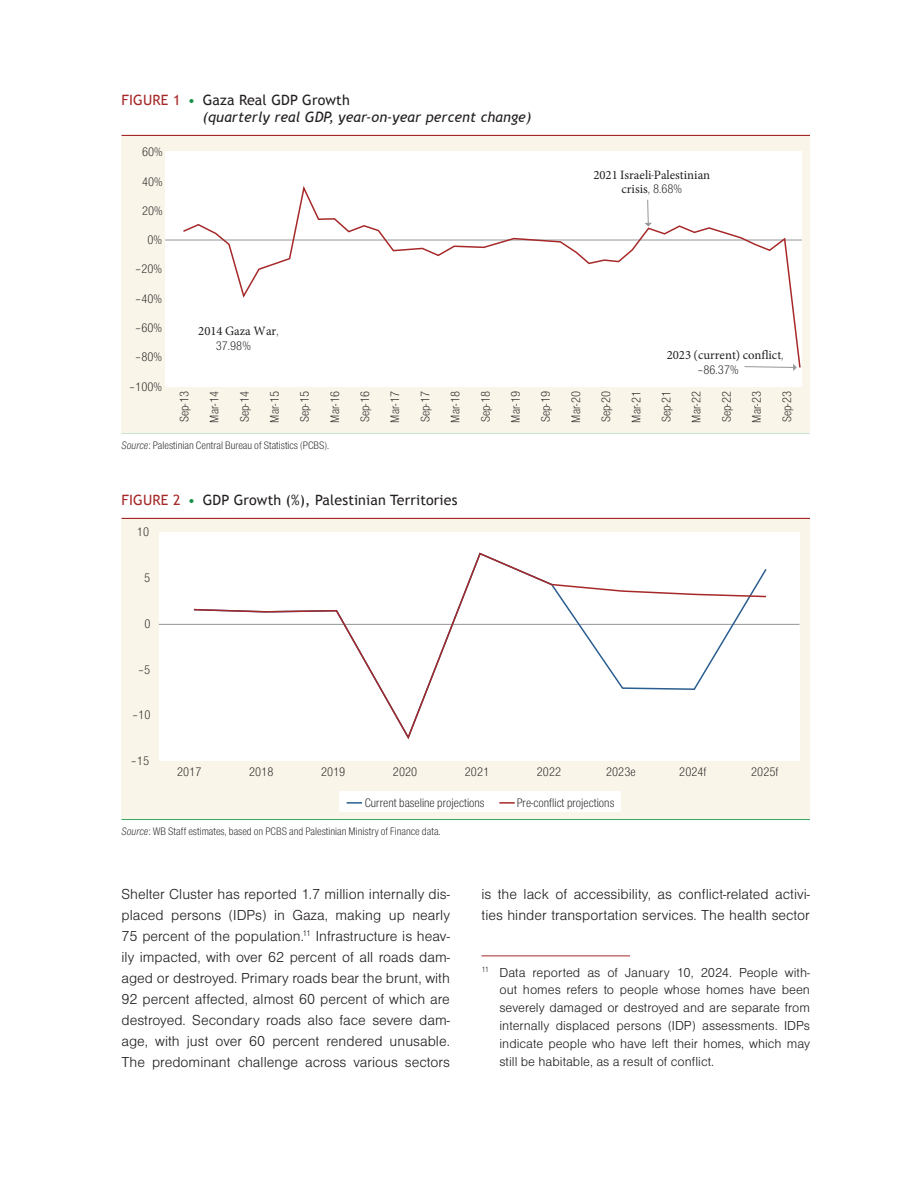
<style>
.page{position:relative;width:918px;height:1188px;background:#fff}
.page>*{position:absolute;margin:0;border:0;box-sizing:border-box;transform-origin:0 0}
.body{font:300 15px/21px "Nimbus Sans D";color:#231f20;text-align:justify}
.figure_title{font:italic 14.25px/17.1px "Trebuchet MS";letter-spacing:.01em;color:#231f20}
.figure_title-2{font:14.25px "Trebuchet MS";letter-spacing:.01em;color:#231f20}
.t1{font:300 13.5px/18px "Nimbus Sans D";color:#231f20;text-align:justify}
.t2{font:300 condensed 12.75px "Nimbus Sans D";color:#231f20}
.t3{font:12.75px/15.3px "Minion Pro";color:#231f20}
.table_source{font:300 condensed 11.25px "Nimbus Sans D";color:#231f20}
.s1{font-style:normal;color:#a62828}
.s2{font-style:normal;color:#159446}
.s3{font-style:normal}
.s4{font-family:"Nimbus Sans D";font-weight:300;font-stretch:condensed}
.s5{font-style:italic}
.s6{color:#a62828}
.s7{color:#159446}
</style>
<div class="page">
<hr style="left:122px;top:819px;width:688px;height:1px;background:#159446">
<hr style="left:122px;top:518px;width:688px;height:1px;background:#a62828">
<div style="left:122px;top:519px;width:688px;height:300px;background:#faf5e9"></div>
<div style="left:159px;top:532px;width:641px;height:228px;background:#fff"></div>
<div style="left:339px;top:792px;width:282px;height:20px;background:#fff"></div>
<svg style="left:499px;top:802px;width:16px;height:2px"></svg>
<svg style="left:347px;top:802px;width:15px;height:2px"></svg>
<hr style="left:159px;top:624px;width:641px;height:1px;background:#939598">
<svg style="left:192px;top:552px;width:576px;height:187px"></svg>
<hr style="left:122px;top:432px;width:688px;height:1px;background:#159446">
<hr style="left:122px;top:135px;width:688px;height:1px;background:#a62828">
<div style="left:122px;top:136px;width:688px;height:296px;background:#faf5e9"></div>
<div style="left:165px;top:151px;width:637px;height:236px;background:#fff"></div>
<hr style="left:165px;top:240px;width:637px;height:1px;background:#939598">
<svg style="left:181px;top:186px;width:621px;height:183px"></svg>
<hr style="left:482px;top:956px;width:148px;height:1px;background:#a62828">
<p class="figure_title" style="left:203px;top:92px;width:330px;text-indent:-81px"><span class="s1">FIGURE 1</span> <span class="s2">•</span> <span class="s3">Gaza Real GDP Growth<br></span>(quarterly real GDP, year-on-year percent change)</p>
<p class="t2" style="left:142px;top:145px;width:22px">60%</p>
<p class="t2" style="left:142px;top:174px;width:22px">40%</p>
<p class="t2" style="left:142px;top:204px;width:22px">20%</p>
<p class="t2" style="left:147px;top:233px;width:16px">0%</p>
<p class="t2" style="left:135px;top:262px;width:28px">–20%</p>
<p class="t2" style="left:135px;top:292px;width:28px">–40%</p>
<p class="t2" style="left:135px;top:321px;width:28px">–60%</p>
<p class="t2" style="left:135px;top:350px;width:28px">–80%</p>
<p class="t3" style="left:216px;top:324px;width:64px;text-indent:-18px">2014 Gaza War<span class="s4">,<br>37.98%</span></p>
<p class="t3" style="left:593px;top:168px;width:118px;line-height:14.2px;text-align:center">2021 Israeli<span class="s4">-</span>Palestinian crisis<span class="s4">, 8.68%</span></p>
<p class="t3" style="left:697px;top:347px;width:88px;text-indent:-31px">2023 (current) conflict<span class="s4">, –86.37%</span></p>
<p class="t2" style="left:129px;top:380px;width:34px">–100%</p>
<p class="t2" style="left:177px;top:422px;width:33px;rotate:-90deg">Sep-13</p>
<p class="t2" style="left:207px;top:423px;width:33px;rotate:-90deg">Mar-14</p>
<p class="t2" style="left:237px;top:422px;width:33px;rotate:-90deg">Sep-14</p>
<p class="t2" style="left:268px;top:423px;width:33px;rotate:-90deg">Mar-15</p>
<p class="t2" style="left:298px;top:422px;width:33px;rotate:-90deg">Sep-15</p>
<p class="t2" style="left:328px;top:423px;width:33px;rotate:-90deg">Mar-16</p>
<p class="t2" style="left:358px;top:422px;width:33px;rotate:-90deg">Sep-16</p>
<p class="t2" style="left:388px;top:423px;width:33px;rotate:-90deg">Mar-17</p>
<p class="t2" style="left:418px;top:422px;width:33px;rotate:-90deg">Sep-17</p>
<p class="t2" style="left:448px;top:423px;width:33px;rotate:-90deg">Mar-18</p>
<p class="t2" style="left:478px;top:422px;width:33px;rotate:-90deg">Sep-18</p>
<p class="t2" style="left:509px;top:423px;width:33px;rotate:-90deg">Mar-19</p>
<p class="t2" style="left:539px;top:422px;width:33px;rotate:-90deg">Sep-19</p>
<p class="t2" style="left:569px;top:423px;width:33px;rotate:-90deg">Mar-20</p>
<p class="t2" style="left:599px;top:422px;width:33px;rotate:-90deg">Sep-20</p>
<p class="t2" style="left:629px;top:423px;width:33px;rotate:-90deg">Mar-21</p>
<p class="t2" style="left:659px;top:422px;width:33px;rotate:-90deg">Sep-21</p>
<p class="t2" style="left:689px;top:423px;width:33px;rotate:-90deg">Mar-22</p>
<p class="t2" style="left:720px;top:422px;width:33px;rotate:-90deg">Sep-22</p>
<p class="t2" style="left:750px;top:423px;width:33px;rotate:-90deg">Mar-23</p>
<p class="t2" style="left:780px;top:422px;width:33px;rotate:-90deg">Sep-23</p>
<p class="table_source" style="left:122px;top:439px;width:209px"><span class="s5">Source</span>: Palestinian Central Bureau of Statistics (PCBS).</p>
<p class="figure_title-2" style="left:122px;top:492px;width:338px"><span class="s6">FIGURE 2</span> <span class="s7">•</span> GDP Growth (%), Palestinian Territories</p>
<p class="t2" style="left:137px;top:525px;width:14px">10</p>
<p class="t2" style="left:144px;top:571px;width:8px">5</p>
<p class="t2" style="left:144px;top:617px;width:8px">0</p>
<p class="t2" style="left:138px;top:662px;width:14px">–5</p>
<p class="t2" style="left:132px;top:708px;width:20px">–10</p>
<p class="t2" style="left:131px;top:754px;width:20px">–15</p>
<p class="t2" style="left:177px;top:765px;width:26px">2017</p>
<p class="t2" style="left:249px;top:765px;width:26px">2018</p>
<p class="t2" style="left:321px;top:765px;width:26px">2019</p>
<p class="t2" style="left:393px;top:765px;width:26px">2020</p>
<p class="t2" style="left:465px;top:765px;width:26px">2021</p>
<p class="t2" style="left:537px;top:765px;width:26px">2022</p>
<p class="t2" style="left:606px;top:765px;width:31px">2023e</p>
<p class="t2" style="left:679px;top:765px;width:29px">2024f</p>
<p class="t2" style="left:751px;top:765px;width:29px">2025f</p>
<p class="t2" style="left:365px;top:796px;width:121px">Current baseline projections</p>
<p class="t2" style="left:517px;top:796px;width:99px">Pre-conflict projections</p>
<p class="table_source" style="left:122px;top:825px;width:321px"><span class="s5">Source</span>: WB Staff estimates, based on PCBS and Palestinian Ministry of Finance data.</p>
<p class="body" style="left:122px;top:883px;width:330px">Shelter Cluster has reported 1.7 million internally dis&shy;placed persons (IDPs) in Gaza, making up nearly 75 percent of the population.<sup>11</sup> Infrastructure is heav&shy;ily impacted, with over 62 percent of all roads dam&shy;aged or destroyed. Primary roads bear the brunt, with 92 percent affected, almost 60 percent of which are destroyed. Secondary roads also face severe dam&shy;age, with just over 60 percent rendered unusable.<br>The predominant challenge across various sectors</p>
<p class="body" style="left:482px;top:883px;width:330px">is the lack of accessibility, as conflict-related activi&shy;ties hinder transportation services. The health sector</p>
<p class="t1" style="left:500px;top:963px;width:312px;text-indent:-18px"><sup>11</sup> Data reported as of January 10, 2024. People with&shy;out homes refers to people whose homes have been severely damaged or destroyed and are separate from internally displaced persons (IDP) assessments. IDPs indicate people who have left their homes, which may still be habitable, as a result of conflict.</p>
</div>
